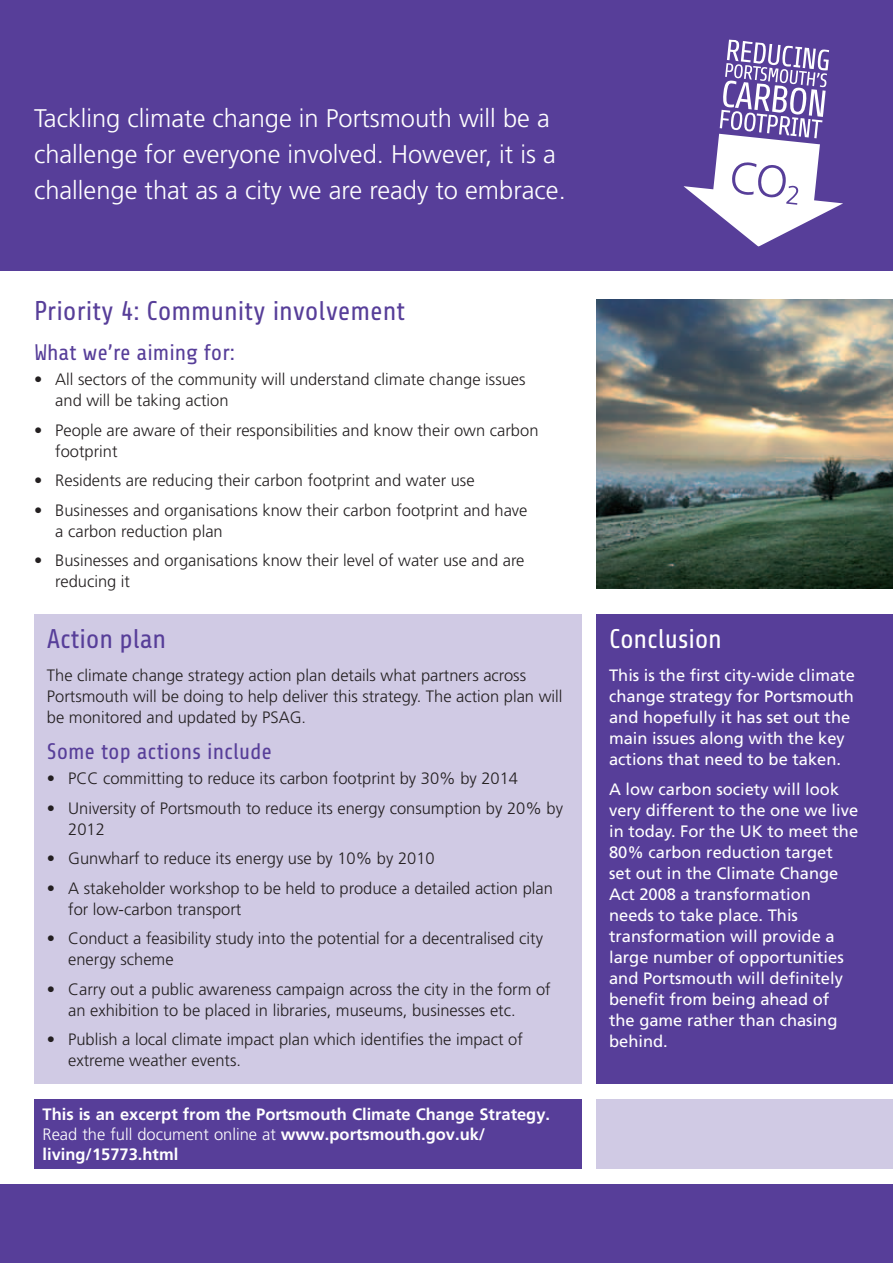
<style>
.page{position:relative;width:893px;height:1263px;background:#fff}
.page>*{position:absolute;margin:0;border:0;box-sizing:border-box;transform-origin:0 0}
.t1{font:27px "Share";color:#573e99}
.t2{font:27px "Share";letter-spacing:-.01em;color:#fff}
.t3{font:300 25.5px/36px "Frutiger";color:#fff}
.t4{font:22.5px "Share";color:#573e99}
.t5{font:300 16.5px/21px "Frutiger";color:#231f20}
.t6{font:16.5px/21px "Frutiger";color:#fff}
.t7{font:700 16.5px/20.2px "Frutiger";color:#fff}
.s1{font-weight:300}
</style>
<div class="page">
<div style="left:0;top:0;width:893px;height:270px;background:#573e99"></div>
<svg style="left:683px;top:39px;width:160px;height:208px"></svg>
<img style="left:596px;top:300px;width:297px;height:289px">
<div style="left:34px;top:615px;width:547px;height:469px;background:#d0cae4"></div>
<div style="left:596px;top:615px;width:297px;height:469px;background:#573e99"></div>
<div style="left:34px;top:1099px;width:547px;height:70px;background:#573e99"></div>
<div style="left:596px;top:1099px;width:297px;height:70px;background:#d0cae4"></div>
<div style="left:0;top:1184px;width:893px;height:79px;background:#573e99"></div>
<h2 class="t3" style="left:34px;top:100px;width:533px">Tackling climate change in Portsmouth will be a challenge for everyone involved. However, it is a challenge that as a city we are ready to embrace.</h2>
<h1 class="t1" style="left:34px;top:296px;width:373px">Priority 4: Community involvement</h1>
<h3 class="t4" style="left:34px;top:340px;width:203px">What we’re aiming for:</h3>
<p class="t5" style="left:55px;top:369px;width:472px;text-indent:-21px">• All sectors of the community will understand climate change issues and will be taking action</p>
<p class="t5" style="left:55px;top:420px;width:485px;text-indent:-21px">• People are aware of their responsibilities and know their own carbon footprint</p>
<p class="t5" style="left:34px;top:470px;width:442px">• Residents are reducing their carbon footprint and water use</p>
<p class="t5" style="left:55px;top:500px;width:474px;text-indent:-21px">• Businesses and organisations know their carbon footprint and have a carbon reduction plan</p>
<p class="t5" style="left:55px;top:550px;width:471px;text-indent:-21px">• Businesses and organisations know their level of water use and are reducing it</p>
<h1 class="t1" style="left:47px;top:624px;width:121px">Action plan</h1>
<p class="t5" style="left:47px;top:665px;width:517px">The climate change strategy action plan details what partners across<br>Portsmouth will be doing to help deliver this strategy. The action plan will be monitored and updated by PSAG.</p>
<h3 class="t4" style="left:47px;top:739px;width:227px">Some top actions include</h3>
<p class="t5" style="left:47px;top:768px;width:473px">• PCC committing to reduce its carbon footprint by 30% by 2014</p>
<p class="t5" style="left:68px;top:798px;width:496px;text-indent:-21px">• University of Portsmouth to reduce its energy consumption by 20% by<br>2012</p>
<p class="t5" style="left:47px;top:848px;width:389px">• Gunwharf to reduce its energy use by 10% by 2010</p>
<p class="t5" style="left:68px;top:878px;width:486px;text-indent:-21px">• A stakeholder workshop to be held to produce a detailed action plan for low-carbon transport</p>
<p class="t5" style="left:68px;top:928px;width:476px;text-indent:-21px">• Conduct a feasibility study into the potential for a decentralised city energy scheme</p>
<p class="t5" style="left:68px;top:979px;width:484px;text-indent:-21px">• Carry out a public awareness campaign across the city in the form of an exhibition to be placed in libraries, museums, businesses etc.</p>
<p class="t5" style="left:68px;top:1029px;width:456px;text-indent:-21px">• Publish a local climate impact plan which identifies the impact of extreme weather events.</p>
<p class="t7" style="left:43px;top:1104px;width:509px">This is an excerpt from the Portsmouth Climate Change Strategy.<br><span class="s1">Read the full document online at</span> www.portsmouth.gov.uk/ living/15773.html</p>
<h1 class="t2" style="left:609px;top:624px;width:114px">Conclusion</h1>
<p class="t6" style="left:609px;top:665px;width:247px">This is the first city-wide climate change strategy for Portsmouth and hopefully it has set out the main issues along with the key actions that need to be taken.</p>
<p class="t6" style="left:609px;top:779px;width:251px">A low carbon society will look very different to the one we live in today. For the UK to meet the<br>80% carbon reduction target set out in the Climate Change<br>Act 2008 a transformation needs to take place. This transformation will provide a large number of opportunities and Portsmouth will definitely benefit from being ahead of the game rather than chasing behind.</p>
</div>
